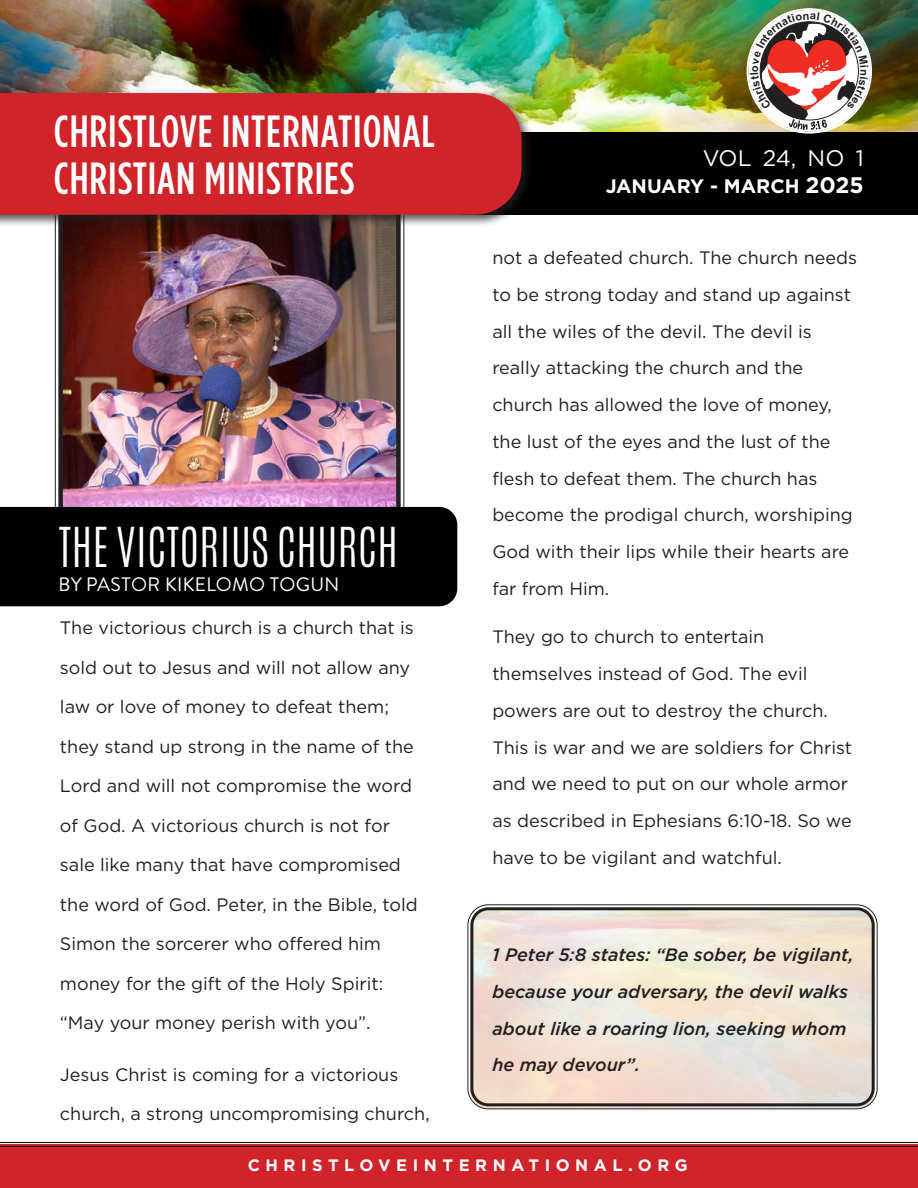
<style>
.page{position:relative;width:918px;height:1188px;background:#fff}
.page>*{position:absolute;margin:0;border:0;box-sizing:border-box;transform-origin:0 0}
.t1{font:300 45.9px "Antonio";color:#fff}
.t2{font:500 45px/46.5px "Gotham Condensed";letter-spacing:.02em;color:#fff}
.t3{font:22.5px "Gotham";letter-spacing:-.015em;color:#fff}
.t4{font:19.5px "Brandon Text";letter-spacing:.02em;color:#fff}
.t5{font:700 19.5px "Gotham";color:#fff}
.t6{font:18px/36.8px "Gotham";color:#231f20}
.t7{font:italic 500 18px/36.8px "Gotham";color:#231f20}
.t8{font:700 16.5px "Gotham";letter-spacing:.335em;color:#fff}
.t9{font:700 16.5px "Gotham";letter-spacing:.305em;color:#fff}
.s1{font-size:22.5px}
</style>
<div class="page">
<img style="left:470px;top:910px;width:405px;height:199px">
<hr style="left:55px;top:215px;width:1px;height:292px;background:#231f20">
<hr style="left:403px;top:215px;width:1px;height:292px;background:#231f20">
<img style="left:63px;top:227px;width:333px;height:280px">
<div style="left:58px;top:202px;width:343px;height:340px;border:4px solid #231f20"></div>
<div style="left:0;top:507px;width:457px;height:99px;background:#000"></div>
<img style="left:0;top:0;width:918px;height:132px">
<div style="left:460px;top:132px;width:458px;height:82px;background:#000"></div>
<div style="left:0;top:89px;width:535px;height:138px;background:#231f20;opacity:.75"></div>
<div style="left:0;top:93px;width:522px;height:122px;background:#d1232a"></div>
<svg style="left:0;top:1142px;width:918px;height:46px;background:#c8262c"></svg>
<div style="left:467px;top:904px;width:411px;height:205px;border:1px solid #231f20;border-radius:20px"></div>
<div style="left:470px;top:907px;width:405px;height:199px;border:3px solid #231f20;border-radius:17px"></div>
<svg style="left:750px;top:12px;width:118px;height:118px"></svg>
<h2 class="t2" style="left:54px;top:108px;width:382px">CHRISTLOVE INTERNATIONAL<br>CHRISTIAN MINISTRIES</h2>
<h1 class="t1" style="left:58px;top:514px;width:341px">THE VICTORIUS CHURCH</h1>
<p class="t4" style="left:59px;top:571px;width:282px">BY PASTOR KIKELOMO TOGUN</p>
<p class="t6" style="left:60px;top:608px;width:359px;line-height:39.5px">The victorious church is a church that is sold out to Jesus and will not allow any law or love of money to defeat them; they stand up strong in the name of the Lord and will not compromise the word of God. A victorious church is not for sale like many that have compromised the word of God. Peter, in the Bible, told Simon the sorcerer who offered him money for the gift of the Holy Spirit: “May your money perish with you”.</p>
<p class="t6" style="left:60px;top:1054px;width:371px;line-height:39.5px">Jesus Christ is coming for a victorious church, a strong uncompromising church,</p>
<p class="t3" style="left:703px;top:144px;width:163px">VOL 24, NO 1</p>
<p class="t5" style="left:606px;top:174px;width:260px">JANUARY - MARCH <span class="s1">2025</span></p>
<p class="t6" style="left:492px;top:239px;width:366px">not a defeated church. The church needs to be strong today and stand up against all the wiles of the devil. The devil is really attacking the church and the church has allowed the love of money, the lust of the eyes and the lust of the flesh to defeat them. The church has become the prodigal church, worshiping God with their lips while their hearts are far from Him.</p>
<p class="t6" style="left:492px;top:618px;width:361px">They go to church to entertain themselves instead of God. The evil powers are out to destroy the church.<br>This is war and we are soldiers for Christ and we need to put on our whole armor as described in Ephesians 6:10-18. So we have to be vigilant and watchful.</p>
<p class="t7" style="left:492px;top:936px;width:363px">1 Peter 5:8 states: “Be sober, be vigilant, because your adversary, the devil walks about like a roaring lion, seeking whom he may devour”.</p>
<p class="t8" style="left:248px;top:1155px;width:441px">CHRISTLOVEINTERNATIONAL.ORG</p>
<p class="t9" style="left:370px;top:1155px;width:428px">CHRISTLOVEINTERNATIONAL.ORG</p>
</div>
